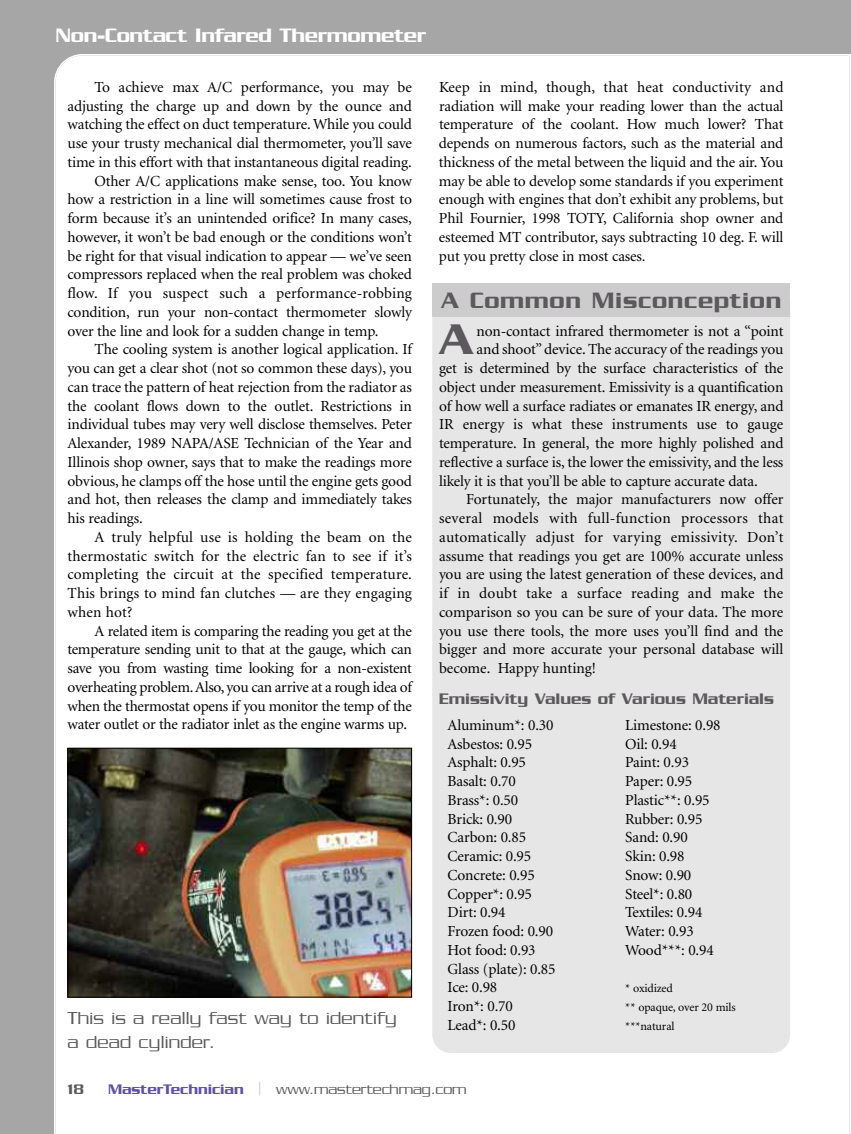
<style>
.page{position:relative;width:851px;height:1134px;background:#fff}
.page>*{position:absolute;margin:0;border:0;box-sizing:border-box;transform-origin:0 0}
.t1{font:500 46.35px "Serpentine";color:#5c595c}
.t2{font:500 24px "Serpentine";letter-spacing:.03em;color:#5c595c}
.t3{font:500 21px "Serpentine";letter-spacing:-.015em;color:#fff}
.t4{font:300 18.75px/24px "Serpentine";letter-spacing:.015em;color:#595959}
.t5{font:500 16.5px "Serpentine";color:#5c595c}
.t6{font:15.3px/18.8px "Minion";letter-spacing:-.01em;color:#000}
.t7{font:15.3px "Minion";letter-spacing:.01em;color:#000}
.t8{font:15.3px "Minion";letter-spacing:.02em;color:#000}
.t9{font:15.3px "Minion";letter-spacing:.015em;color:#000}
.t10{font:300 15px "Serpentine";letter-spacing:-.005em;color:#5c595c}
.t11{font:500 15px "Serpentine";color:#5c595c}
.t12{font:12px/18.8px "Minion";letter-spacing:-.01em;color:#000}
.s1{font-weight:500;color:#6250a8}
.s2{font-family:"Minion";font-weight:400;font-size:13.5px;color:#c1bfc0}
</style>
<div class="page">
<div style="left:0;top:0;width:850px;height:1134px;background:#a6a6a6"></div>
<div style="left:54px;top:54px;width:796px;height:1080px;background:#fff"></div>
<img style="left:70px;top:750px;width:340px;height:246px">
<div style="left:68px;top:748px;width:344px;height:250px;border:1px solid #000"></div>
<div style="left:432px;top:284px;width:358px;height:769px;background:#e6e6e6;border-radius:18px"></div>
<div style="left:432px;top:284px;width:358px;height:33px;background:#cdcccd"></div>
<h3 class="t3" style="left:56px;top:28px;width:372px">Non-Contact Infared Thermometer</h3>
<p class="t6" style="left:94px;top:79px;width:319px">To achieve max A/C performance, you may be</p>
<p class="t6" style="left:68px;top:98px;width:346px">adjusting the charge up and down by the ounce and</p>
<p class="t6" style="left:67px;top:116px;width:346px">watching the effect on duct temperature. While you could</p>
<p class="t6" style="left:67px;top:135px;width:346px">use your trusty mechanical dial thermometer, you’ll save</p>
<p class="t6" style="left:67px;top:154px;width:346px">time in this effort with that instantaneous digital reading.</p>
<p class="t6" style="left:94px;top:173px;width:319px">Other A/C applications make sense, too. You know</p>
<p class="t6" style="left:67px;top:191px;width:346px">how a restriction in a line will sometimes cause frost to</p>
<p class="t6" style="left:67px;top:210px;width:346px">form because it’s an unintended orifice? In many cases,</p>
<p class="t6" style="left:67px;top:229px;width:346px">however, it won’t be bad enough or the conditions won’t</p>
<p class="t6" style="left:67px;top:248px;width:346px">be right for that visual indication to appear — we’ve seen</p>
<p class="t6" style="left:67px;top:266px;width:346px">compressors replaced when the real problem was choked</p>
<p class="t7" style="left:67px;top:287px;width:346px">flow. If you suspect such a performance-robbing</p>
<p class="t6" style="left:67px;top:304px;width:346px">condition, run your non-contact thermometer slowly</p>
<p class="t6" style="left:67px;top:323px;width:312px">over the line and look for a sudden change in temp.</p>
<p class="t6" style="left:94px;top:341px;width:319px">The cooling system is another logical application. If</p>
<p class="t6" style="left:67px;top:360px;width:346px">you can get a clear shot (not so common these days), you</p>
<p class="t6" style="left:67px;top:379px;width:346px">can trace the pattern of heat rejection from the radiator as</p>
<p class="t6" style="left:67px;top:398px;width:346px">the coolant flows down to the outlet. Restrictions in</p>
<p class="t6" style="left:67px;top:416px;width:346px">individual tubes may very well disclose themselves. Peter</p>
<p class="t6" style="left:67px;top:435px;width:346px">Alexander, 1989 NAPA/ASE Technician of the Year and</p>
<p class="t6" style="left:67px;top:454px;width:346px">Illinois shop owner, says that to make the readings more</p>
<p class="t6" style="left:67px;top:473px;width:346px">obvious, he clamps off the hose until the engine gets good</p>
<p class="t6" style="left:67px;top:491px;width:346px">and hot, then releases the clamp and immediately takes</p>
<p class="t6" style="left:67px;top:510px;width:77px">his readings.</p>
<p class="t7" style="left:94px;top:531px;width:319px">A truly helpful use is holding the beam on the</p>
<p class="t7" style="left:67px;top:550px;width:346px">thermostatic switch for the electric fan to see if it’s</p>
<p class="t7" style="left:67px;top:569px;width:346px">completing the circuit at the specified temperature.</p>
<p class="t7" style="left:67px;top:587px;width:346px">This brings to mind fan clutches — are they engaging</p>
<p class="t6" style="left:67px;top:604px;width:66px">when hot?</p>
<p class="t6" style="left:94px;top:623px;width:319px">A related item is comparing the reading you get at the</p>
<p class="t6" style="left:67px;top:641px;width:346px">temperature sending unit to that at the gauge, which can</p>
<p class="t6" style="left:67px;top:660px;width:346px">save you from wasting time looking for a non-existent</p>
<p class="t6" style="left:67px;top:679px;width:346px">overheating problem.Also, you can arrive at a rough idea of</p>
<p class="t6" style="left:67px;top:698px;width:346px">when the thermostat opens if you monitor the temp of the</p>
<p class="t6" style="left:67px;top:716px;width:341px">water outlet or the radiator inlet as the engine warms up.</p>
<p class="t4" style="left:68px;top:1008px;width:330px">This is a really fast way to identify a dead cylinder.</p>
<p class="t6" style="left:439px;top:79px;width:346px;text-align:justify">Keep in mind, though, that heat conductivity and radiation will make your reading lower than the actual temperature of the coolant. How much lower? That depends on numerous factors, such as the material and thickness of the metal between the liquid and the air. You may be able to develop some standards if you experiment enough with engines that don’t exhibit any problems, but Phil Fournier, 1998 TOTY, California shop owner and esteemed MT contributor, says subtracting 10 deg. F. will put you pretty close in most cases.</p>
<h2 class="t2" style="left:441px;top:293px;width:341px">A Common Misconception</h2>
<h1 class="t1" style="left:439px;top:325px;width:36px">A</h1>
<p class="t6" style="left:476px;top:323px;width:308px">non-contact infrared thermometer is not a “point</p>
<p class="t6" style="left:476px;top:341px;width:308px">and shoot”device. The accuracy of the readings you</p>
<p class="t6" style="left:439px;top:360px;width:346px">get is determined by the surface characteristics of the</p>
<p class="t6" style="left:439px;top:379px;width:346px">object under measurement. Emissivity is a quantification</p>
<p class="t6" style="left:439px;top:398px;width:346px">of how well a surface radiates or emanates IR energy, and</p>
<p class="t7" style="left:439px;top:419px;width:346px">IR energy is what these instruments use to gauge</p>
<p class="t6" style="left:439px;top:435px;width:346px">temperature. In general, the more highly polished and</p>
<p class="t6" style="left:439px;top:454px;width:346px">reflective a surface is, the lower the emissivity, and the less</p>
<p class="t6" style="left:439px;top:473px;width:320px">likely it is that you’ll be able to capture accurate data.</p>
<p class="t6" style="left:466px;top:491px;width:319px">Fortunately, the major manufacturers now offer</p>
<p class="t8" style="left:439px;top:512px;width:346px">several models with full-function processors that</p>
<p class="t8" style="left:439px;top:531px;width:346px">automatically adjust for varying emissivity. Don’t</p>
<p class="t6" style="left:439px;top:548px;width:346px">assume that readings you get are 100% accurate unless</p>
<p class="t6" style="left:439px;top:566px;width:346px">you are using the latest generation of these devices, and</p>
<p class="t9" style="left:439px;top:587px;width:346px">if in doubt take a surface reading and make the</p>
<p class="t6" style="left:439px;top:604px;width:346px">comparison so you can be sure of your data. The more</p>
<p class="t6" style="left:439px;top:623px;width:346px">you use there tools, the more uses you’ll find and the</p>
<p class="t6" style="left:439px;top:641px;width:346px">bigger and more accurate your personal database will</p>
<p class="t6" style="left:439px;top:660px;width:158px">become. Happy hunting!</p>
<p class="t5" style="left:439px;top:693px;width:336px">Emissivity Values of Various Materials</p>
<p class="t6" style="left:447px;top:717px;width:109px">Aluminum*: 0.30<br>Asbestos: 0.95<br>Asphalt: 0.95<br>Basalt: 0.70<br>Brass*: 0.50<br>Brick: 0.90<br>Carbon: 0.85<br>Ceramic: 0.95<br>Concrete: 0.95<br>Copper*: 0.95<br>Dirt: 0.94<br>Frozen food: 0.90<br>Hot food: 0.93<br>Glass (plate): 0.85<br>Ice: 0.98<br>Iron*: 0.70<br>Lead*: 0.50</p>
<p class="t6" style="left:625px;top:717px;width:97px">Limestone: 0.98<br>Oil: 0.94<br>Paint: 0.93<br>Paper: 0.95<br>Plastic**: 0.95<br>Rubber: 0.95<br>Sand: 0.90<br>Skin: 0.98<br>Snow: 0.90<br>Steel*: 0.80<br>Textiles: 0.94<br>Water: 0.93<br>Wood***: 0.94</p>
<p class="t12" style="left:625px;top:980px;width:112px">* oxidized<br>** opaque, over 20 mils ***natural</p>
<p class="t11" style="left:68px;top:1084px;width:18px">18</p>
<p class="t10" style="left:108px;top:1084px;width:360px"><span class="s1">MasterTechnician</span> <span class="s2">|</span> www.mastertechmag.com</p>
</div>
